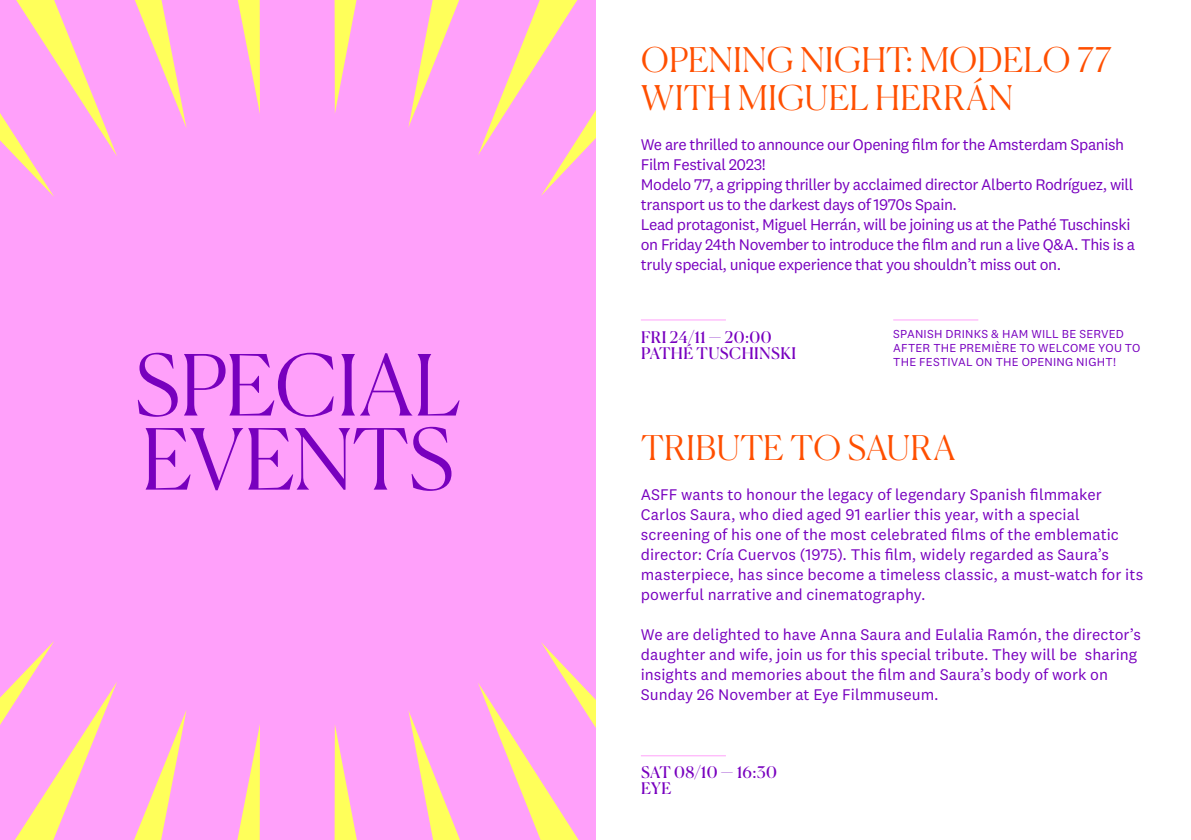
<style>
.page{position:relative;width:1191px;height:840px;background:#fff}
.page>*{position:absolute;margin:0;border:0;box-sizing:border-box;transform-origin:0 0}
.t1{font:300 84px/74px "Canela";letter-spacing:-.01em;color:#7800be}
.t2{font:300 34px/38px "Canela";letter-spacing:.01em;color:#ff4f00}
.t3{font:16px/20px "National 2";letter-spacing:-.005em;color:#7800bf}
.t4{font:16px/20px "National 2";letter-spacing:-.03em;color:#7800bf}
.t5{font:16px/16px "Canela";letter-spacing:.03em;color:#7800bf}
.t6{font:12px/14px "National 2";letter-spacing:.015em;color:#7800bf}
</style>
<div class="page">
<svg style="left:0;top:0;width:595px;height:269px;background:#ffa7ec"></svg>
<svg style="left:0;top:552px;width:595px;height:287px;background:#ffa7ec"></svg>
<div style="left:0;top:269px;width:595px;height:283px;background:#ffa0fa"></div>
<hr style="left:641px;top:319px;width:85px;height:1px;background:#ffa1fa">
<hr style="left:641px;top:755px;width:85px;height:1px;background:#ffa1fa">
<hr style="left:893px;top:319px;width:85px;height:1px;background:#ffa1fa">
<h1 class="t1" style="left:135px;top:341px;width:327px">SPECIAL<br>EVENTS</h1>
<h2 class="t2" style="left:641px;top:38px;width:472px">OPENING NIGHT: MODELO 77<br>WITH MIGUEL HERRÁN</h2>
<p class="t4" style="left:641px;top:134px;width:496px">We are thrilled to announce our Opening film for the Amsterdam Spanish Film Festival 2023!<br>Modelo 77, a gripping thriller by acclaimed director Alberto Rodríguez, will transport us to the darkest days of 1970s Spain.<br>Lead protagonist, Miguel Herrán, will be joining us at the Pathé Tuschinski on Friday 24th November to introduce the film and run a live Q&amp;A. This is a truly special, unique experience that you shouldn’t miss out on.</p>
<p class="t5" style="left:641px;top:327px;width:157px">FRI 24/11 — 20:00<br>PATHÉ TUSCHINSKI</p>
<p class="t6" style="left:893px;top:326px;width:249px">SPANISH DRINKS &amp; HAM WILL BE SERVED<br>AFTER THE PREMIÈRE TO WELCOME YOU TO<br>THE FESTIVAL ON THE OPENING NIGHT!</p>
<h2 class="t2" style="left:641px;top:425px;width:315px">TRIBUTE TO SAURA</h2>
<p class="t3" style="left:641px;top:484px;width:504px">ASFF wants to honour the legacy of legendary Spanish filmmaker Carlos Saura, who died aged 91 earlier this year, with a special screening of his one of the most celebrated films of the emblematic director: Cría Cuervos (1975). This film, widely regarded as Saura’s masterpiece, has since become a timeless classic, a must-watch for its powerful narrative and cinematography.</p>
<p class="t3" style="left:641px;top:624px;width:501px">We are delighted to have Anna Saura and Eulalia Ramón, the director’s daughter and wife, join us for this special tribute. They will be sharing insights and memories about the film and Saura’s body of work on Sunday 26 November at Eye Filmmuseum.</p>
<p class="t5" style="left:641px;top:762px;width:137px">SAT 08/10 — 16:30<br>EYE</p>
</div>
